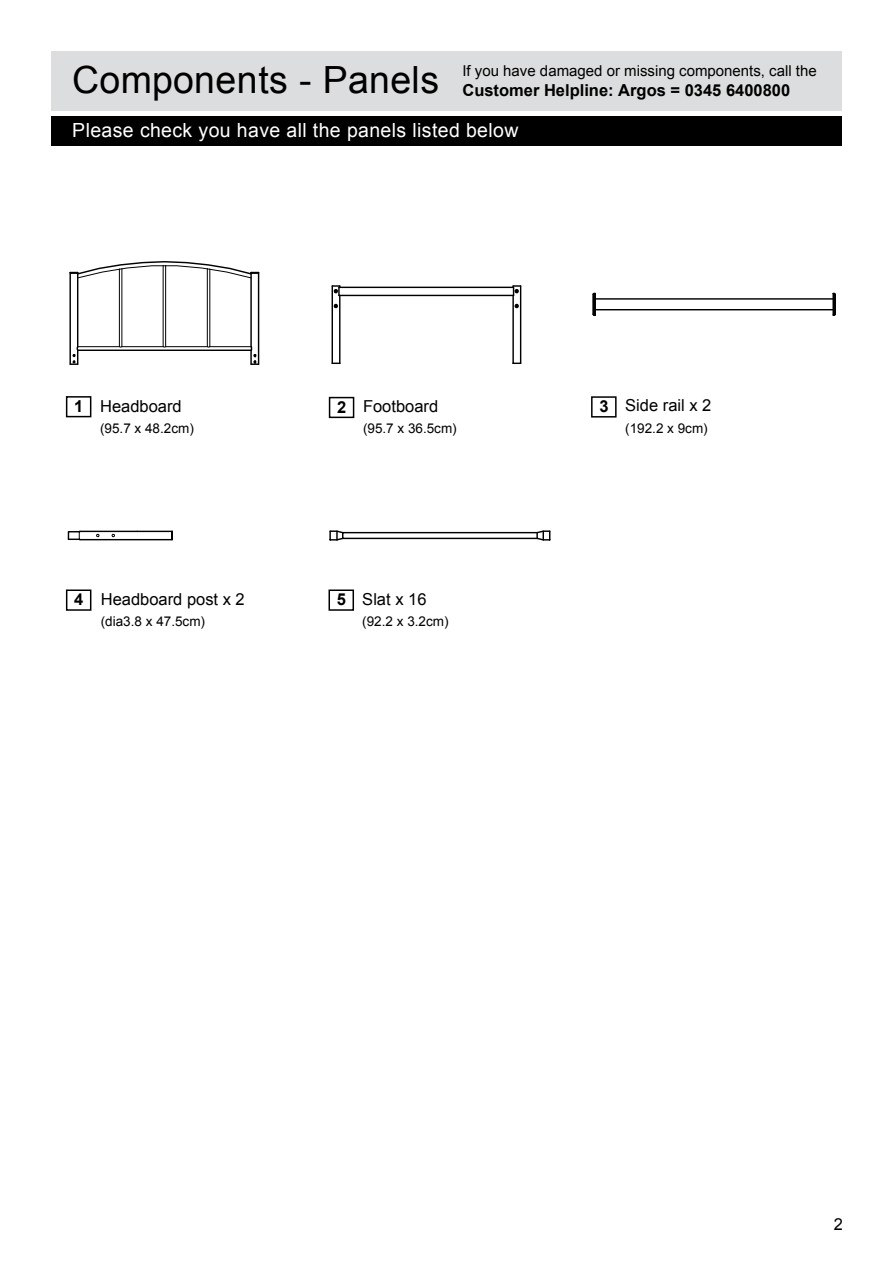
<style>
.page{position:relative;width:893px;height:1263px;background:#fff}
.page>*{position:absolute;margin:0;border:0;box-sizing:border-box;transform-origin:0 0}
.t1{font:37.5px "Arial";letter-spacing:.01em;color:#000}
.t2{font:19.5px "Arial";letter-spacing:.02em;color:#fff}
.t3{font:16.5px "Arial";color:#000}
.t4{font:700 16.5px "Arial";color:#000}
.t5{font:15px "Arial";color:#000}
.t6{font:13.5px "Arial";color:#000}
</style>
<div class="page">
<div style="left:51px;top:116px;width:791px;height:30px;background:#000"></div>
<div style="left:51px;top:51px;width:791px;height:60px;background:#dcddde"></div>
<div style="left:591px;top:396px;width:26px;height:22px;border:2px solid #000"></div>
<div style="left:66px;top:396px;width:25px;height:21px;border:2px solid #000"></div>
<div style="left:66px;top:589px;width:25px;height:22px;border:2px solid #000"></div>
<div style="left:328px;top:589px;width:26px;height:22px;border:2px solid #000"></div>
<div style="left:329px;top:397px;width:25px;height:21px;border:2px solid #000"></div>
<hr style="left:595px;top:309px;width:238px;height:1px;background:#000">
<hr style="left:595px;top:298px;width:238px;height:2px;background:#000">
<svg style="left:592px;top:292px;width:4px;height:24px"></svg>
<svg style="left:832px;top:292px;width:4px;height:24px"></svg>
<svg style="left:329px;top:530px;width:222px;height:11px"></svg>
<div style="left:79px;top:531px;width:94px;height:9px;border:1px solid #000"></div>
<svg style="left:96px;top:533px;width:4px;height:4px"></svg>
<svg style="left:111px;top:533px;width:4px;height:4px"></svg>
<svg style="left:67px;top:530px;width:14px;height:11px"></svg>
<hr style="left:69px;top:272px;width:2px;height:92px;background:#000">
<hr style="left:339px;top:295px;width:1px;height:68px;background:#000">
<hr style="left:332px;top:286px;width:1px;height:77px;background:#000">
<hr style="left:520px;top:286px;width:1px;height:77px;background:#000">
<hr style="left:512px;top:295px;width:2px;height:68px;background:#000">
<svg style="left:333px;top:303px;width:5px;height:6px"></svg>
<svg style="left:514px;top:303px;width:6px;height:6px"></svg>
<svg style="left:332px;top:285px;width:189px;height:12px"></svg>
<svg style="left:70px;top:261px;width:189px;height:104px"></svg>
<p class="t5" style="left:462px;top:60px;width:356px">If you have damaged or missing components, call the</p>
<p class="t4" style="left:462px;top:79px;width:329px">Customer Helpline: Argos = 0345 6400800</p>
<h1 class="t1" style="left:72px;top:55px;width:368px">Components - Panels</h1>
<h2 class="t2" style="left:72px;top:118px;width:448px">Please check you have all the panels listed below</h2>
<p class="t4" style="left:74px;top:395px;width:11px">1</p>
<p class="t3" style="left:363px;top:395px;width:77px">Footboard</p>
<p class="t6" style="left:363px;top:419px;width:95px">(95.7 x 36.5cm)</p>
<p class="t3" style="left:100px;top:396px;width:83px">Headboard</p>
<p class="t4" style="left:599px;top:395px;width:11px">3</p>
<p class="t6" style="left:100px;top:420px;width:95px">(95.7 x 48.2cm)</p>
<p class="t4" style="left:337px;top:396px;width:11px">2</p>
<p class="t3" style="left:625px;top:395px;width:88px">Side rail x 2</p>
<p class="t6" style="left:625px;top:419px;width:84px">(192.2 x 9cm)</p>
<p class="t4" style="left:74px;top:589px;width:11px">4</p>
<p class="t3" style="left:362px;top:588px;width:66px">Slat x 16</p>
<p class="t6" style="left:362px;top:612px;width:88px">(92.2 x 3.2cm)</p>
<p class="t3" style="left:101px;top:588px;width:145px">Headboard post x 2</p>
<p class="t6" style="left:101px;top:612px;width:106px">(dia3.8 x 47.5cm)</p>
<p class="t4" style="left:337px;top:589px;width:11px">5</p>
<p class="t3" style="left:834px;top:1214px;width:11px">2</p>
</div>
